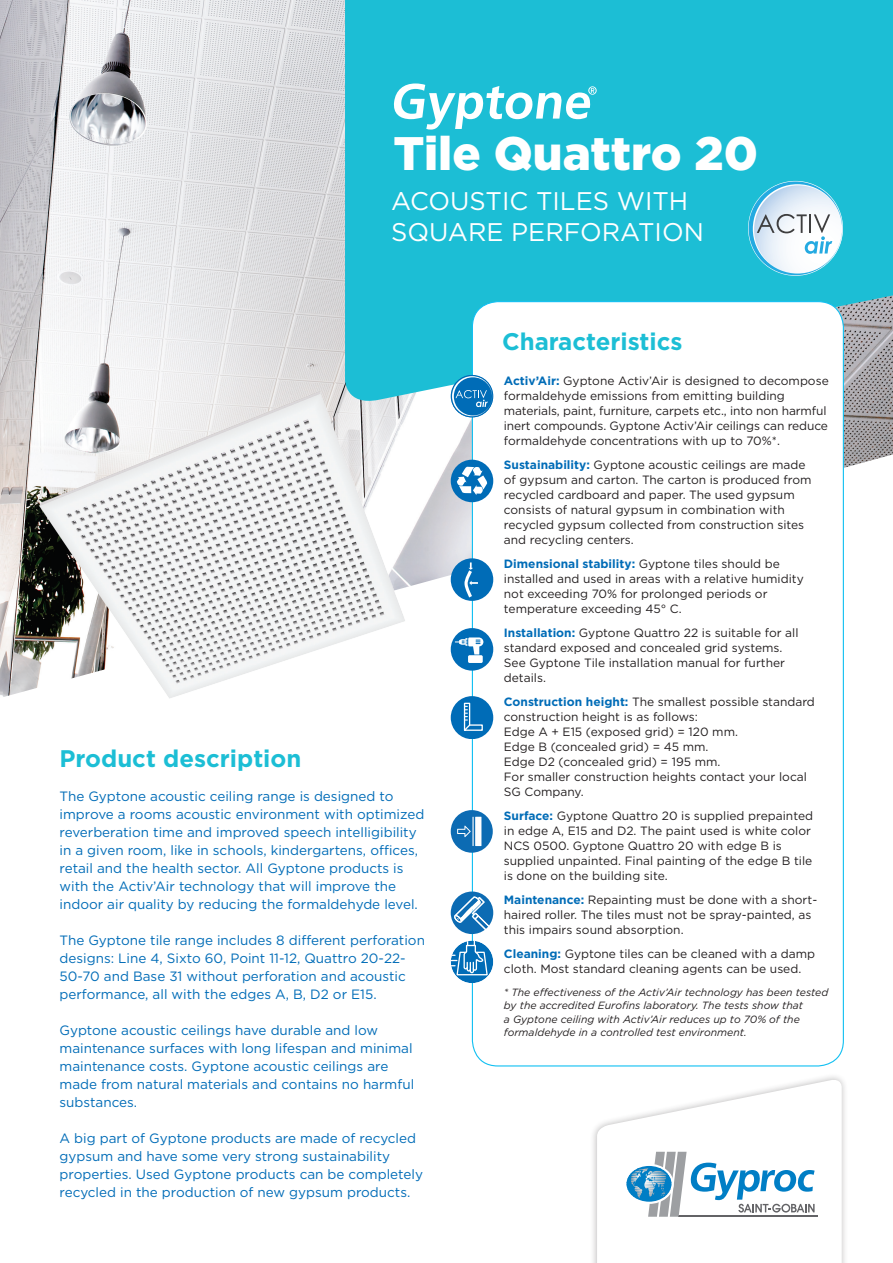
<style>
.page{position:relative;width:893px;height:1263px;background:#fff}
.page>*{position:absolute;margin:0;border:0;box-sizing:border-box;transform-origin:0 0}
.t1{font:900 46.95px "Gotham";color:#fff}
.t2{font:25.5px/30.6px "Gotham";color:#fff}
.t3{font:700 24px "Gotham";color:#1cbed5}
.t4{font:13.5px/18px "Gotham";color:#006cb7}
.t5{font:12px/15px "Gotham";color:#231f20}
.t6{font:italic 10.5px/13.5px "Gotham";color:#231f20}
.s1{font-weight:700;color:#006cb7}
</style>
<div class="page">
<img style="left:0;top:0;width:893px;height:698px">
<div style="left:345px;top:0;width:548px;height:407px;background:#1cbed5"></div>
<div style="left:590px;top:1073px;width:259px;height:190px;background:#231f20;opacity:.3"></div>
<svg style="left:597px;top:1078px;width:245px;height:185px"></svg>
<hr style="left:678px;top:1215px;width:140px;height:1px;background:#636366">
<svg style="left:625px;top:1164px;width:49px;height:40px"></svg>
<svg style="left:627px;top:1152px;width:188px;height:65px"></svg>
<svg style="left:393px;top:83px;width:204px;height:47px"></svg>
<svg style="left:749px;top:181px;width:93px;height:94px"></svg>
<img style="left:34px;top:382px;width:389px;height:316px">
<div style="left:472px;top:302px;width:371px;height:764px;background:#fff;border-radius:26px"></div>
<div style="left:451px;top:628px;width:42px;height:43px;background:#006cb7;border-radius:50%"></div>
<div style="left:468px;top:655px;width:15px;height:8px;background:#fff;border-radius:2px"></div>
<svg style="left:455px;top:637px;width:28px;height:17px"></svg>
<div style="left:451px;top:558px;width:42px;height:43px;background:#006cb7;border-radius:50%"></div>
<svg style="left:464px;top:562px;width:14px;height:38px"></svg>
<div style="left:451px;top:941px;width:42px;height:42px;background:#006cb7;border-radius:50%"></div>
<svg style="left:451px;top:941px;width:38px;height:35px"></svg>
<div style="left:451px;top:810px;width:42px;height:43px;background:#0c6bb3;border-radius:50%"></div>
<svg style="left:457px;top:826px;width:14px;height:11px"></svg>
<div style="left:475px;top:817px;width:6px;height:29px;background:#fff"></div>
<hr style="left:472px;top:817px;width:2px;height:29px;background:#fff">
<div style="left:451px;top:696px;width:42px;height:43px;background:#006cb7;border-radius:50%"></div>
<svg style="left:463px;top:702px;width:20px;height:29px"></svg>
<svg style="left:451px;top:891px;width:42px;height:43px"></svg>
<svg style="left:451px;top:375px;width:42px;height:42px"></svg>
<svg style="left:452px;top:376px;width:40px;height:40px;background:#3d91c8"></svg>
<div style="left:451px;top:460px;width:42px;height:42px;background:#006cb7;border-radius:50%"></div>
<svg style="left:457px;top:466px;width:30px;height:29px"></svg>
<h1 class="t1" style="left:393px;top:121px;width:366px">Tile Quattro 20</h1>
<h2 class="t2" style="left:391px;top:185px;width:314px">ACOUSTIC TILES WITH<br>SQUARE PERFORATION</h2>
<h3 class="t3" style="left:60px;top:742px;width:243px">Product description</h3>
<p class="t4" style="left:60px;top:787px;width:366px">The Gyptone acoustic ceiling range is designed to improve a rooms acoustic environment with optimized reverberation time and improved speech intelligibility in a given room, like in schools, kindergartens, offices, retail and the health sector. All Gyptone products is with the Activ’Air technology that will improve the indoor air quality by reducing the formaldehyde level.</p>
<p class="t4" style="left:60px;top:931px;width:367px">The Gyptone tile range includes 8 different perforation designs: Line 4, Sixto 60, Point 11-12, Quattro 20-22- 50-70 and Base 31 without perforation and acoustic performance, all with the edges A, B, D2 or E15.</p>
<p class="t4" style="left:60px;top:1021px;width:356px">Gyptone acoustic ceilings have durable and low maintenance surfaces with long lifespan and minimal maintenance costs. Gyptone acoustic ceilings are made from natural materials and contains no harmful substances.</p>
<p class="t4" style="left:60px;top:1129px;width:365px">A big part of Gyptone products are made of recycled gypsum and have some very strong sustainability properties. Used Gyptone products can be completely recycled in the production of new gypsum products.</p>
<h3 class="t3" style="left:502px;top:326px;width:182px">Characteristics</h3>
<p class="t5" style="left:504px;top:373px;width:326px"><span class="s1">Activ’Air:</span> Gyptone Activ’Air is designed to decompose formaldehyde emissions from emitting building materials, paint, furniture, carpets etc., into non harmful inert compounds. Gyptone Activ’Air ceilings can reduce formaldehyde concentrations with up to 70%*.</p>
<p class="t5" style="left:504px;top:457px;width:309px"><span class="s1">Sustainability:</span> Gyptone acoustic ceilings are made of gypsum and carton. The carton is produced from recycled cardboard and paper. The used gypsum consists of natural gypsum in combination with recycled gypsum collected from construction sites and recycling centers.</p>
<p class="t5" style="left:504px;top:556px;width:301px"><span class="s1">Dimensional stability:</span> Gyptone tiles should be installed and used in areas with a relative humidity not exceeding 70% for prolonged periods or temperature exceeding 45° C.</p>
<p class="t5" style="left:504px;top:625px;width:296px"><span class="s1">Installation:</span> Gyptone Quattro 22 is suitable for all standard exposed and concealed grid systems.<br>See Gyptone Tile installation manual for further details.</p>
<p class="t5" style="left:504px;top:694px;width:313px"><span class="s1">Construction height:</span> The smallest possible standard construction height is as follows:<br>Edge A + E15 (exposed grid) = 120 mm.<br>Edge B (concealed grid) = 45 mm.<br>Edge D2 (concealed grid) = 195 mm.<br>For smaller construction heights contact your local SG Company.</p>
<p class="t5" style="left:504px;top:808px;width:311px"><span class="s1">Surface:</span> Gyptone Quattro 20 is supplied prepainted in edge A, E15 and D2. The paint used is white color NCS 0500. Gyptone Quattro 20 with edge B is supplied unpainted. Final painting of the edge B tile is done on the building site.</p>
<p class="t5" style="left:504px;top:892px;width:315px"><span class="s1">Maintenance:</span> Repainting must be done with a short&shy;haired roller. The tiles must not be spray-painted, as this impairs sound absorption.</p>
<p class="t5" style="left:504px;top:946px;width:313px"><span class="s1">Cleaning:</span> Gyptone tiles can be cleaned with a damp cloth. Most standard cleaning agents can be used.</p>
<p class="t6" style="left:504px;top:985px;width:326px">* The effectiveness of the Activ’Air technology has been tested by the accredited Eurofins laboratory. The tests show that<br>a Gyptone ceiling with Activ’Air reduces up to 70% of the formaldehyde in a controlled test environment.</p>
</div>
